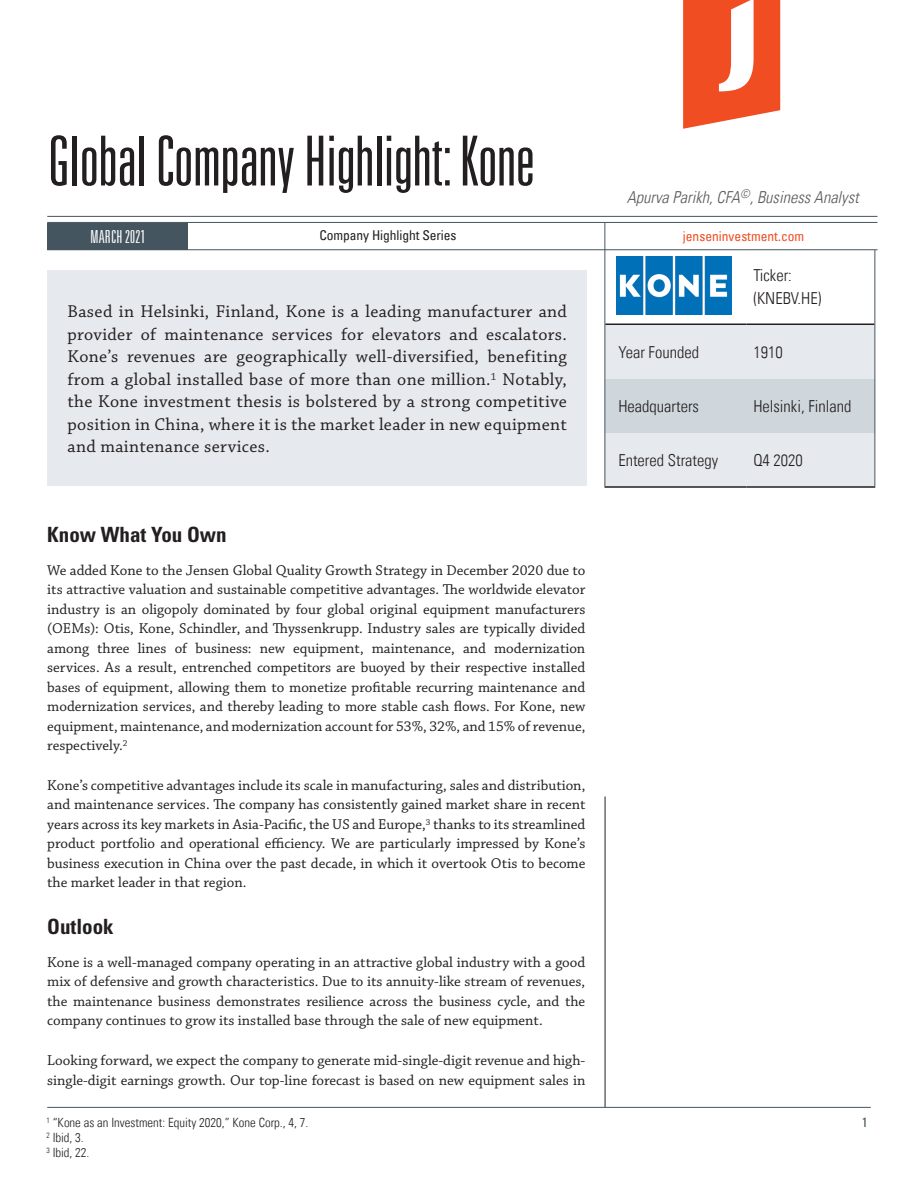
<style>
.page{position:relative;width:918px;height:1188px;background:#fff}
.page>*{position:absolute;margin:0;border:0;box-sizing:border-box;transform-origin:0 0}
.Headline{font:300 ultra-condensed 69px "Univers LT";letter-spacing:-.005em;color:#231f20}
.t1{font:700 condensed 21px "Univers LT Std";color:#231f20}
.t2{font:18px/22.5px "Chaparral Pro";letter-spacing:.02em;color:#231f20;text-align:justify}
.t3{font:300 ultra-condensed 18px "Univers LT";letter-spacing:.01em;color:#fff}
.t4{font:300 condensed 16.5px "Univers LT";color:#231f20}
.t5{font:italic 300 condensed 16.5px "Univers LT";color:#5a5a5d}
.t6{font:15px/19.5px "Chaparral Pro";color:#231f20;text-align:justify}
.t7{font:condensed 13.5px "Univers LT";letter-spacing:-.005em;color:#231f20}
.t8{font:condensed 13.5px "Univers LT";color:#f04d22}
.t9{font:condensed 13.5px "Univers LT";color:#45555f}
.Footnote{font:300 condensed 12.75px "Univers LT";color:#231f20}
</style>
<div class="page">
<div style="left:47px;top:223px;width:141px;height:26px;background:#45555f"></div>
<hr style="left:47px;top:249px;width:831px;height:1px;background:#45555f">
<hr style="left:47px;top:222px;width:831px;height:1px;background:#45555f">
<hr style="left:47px;top:216px;width:831px;height:1px;background:#45555f">
<svg style="left:683px;top:0;width:97px;height:129px"></svg>
<hr style="left:47px;top:1107px;width:824px;height:1px;background:#45555f">
<div style="left:47px;top:270px;width:540px;height:216px;background:#e6e9ed"></div>
<div style="left:605px;top:325px;width:269px;height:161px;background:#e6e9ed"></div>
<div style="left:605px;top:379px;width:269px;height:54px;background:#cfd7dc"></div>
<hr style="left:605px;top:324px;width:142px;height:1px;background:#231f20">
<hr style="left:747px;top:324px;width:127px;height:1px;background:#231f20">
<hr style="left:604px;top:486px;width:143px;height:2px;background:#231f20">
<hr style="left:747px;top:486px;width:128px;height:2px;background:#231f20">
<hr style="left:604px;top:250px;width:1px;height:74px;background:#45555f">
<hr style="left:874px;top:250px;width:1px;height:74px;background:#45555f">
<hr style="left:604px;top:324px;width:1px;height:55px;background:#45555f">
<hr style="left:874px;top:324px;width:1px;height:55px;background:#45555f">
<hr style="left:604px;top:379px;width:1px;height:54px;background:#45555f">
<hr style="left:874px;top:379px;width:1px;height:54px;background:#45555f">
<hr style="left:604px;top:433px;width:1px;height:53px;background:#45555f">
<hr style="left:874px;top:433px;width:1px;height:53px;background:#45555f">
<svg style="left:604px;top:223px;width:1px;height:27px"></svg>
<hr style="left:605px;top:796px;width:1px;height:311px;background:#231f20">
<img style="left:617px;top:256px;width:115px;height:58px">
<p class="Headline" style="left:47px;top:125px;width:489px">Global Company Highlight: Kone</p>
<p class="t5" style="left:627px;top:187px;width:233px">Apurva Parikh, CFA<sup>©</sup>, Business Analyst</p>
<p class="t3" style="left:91px;top:227px;width:56px">MARCH 2021</p>
<p class="t7" style="left:319px;top:226px;width:139px">Company Highlight Series</p>
<p class="t8" style="left:683px;top:228px;width:123px">jenseninvestment.com</p>
<p class="t2" style="left:68px;top:301px;width:501px">Based in Helsinki, Finland, Kone is a leading manufacturer and provider of maintenance services for elevators and escalators.<br>Kone’s revenues are geographically well-diversified, benefiting from a global installed base of more than one million.<sup>1</sup> Notably, the Kone investment thesis is bolstered by a strong competitive position in China, where it is the market leader in new equipment and maintenance services.</p>
<p class="t1" style="left:47px;top:521px;width:181px">Know What You Own</p>
<p class="t6" style="left:47px;top:561px;width:540px">We added Kone to the Jensen Global Quality Growth Strategy in December 2020 due to its attractive valuation and sustainable competitive advantages. The worldwide elevator industry is an oligopoly dominated by four global original equipment manufacturers (OEMs): Otis, Kone, Schindler, and Thyssenkrupp. Industry sales are typically divided among three lines of business: new equipment, maintenance, and modernization services. As a result, entrenched competitors are buoyed by their respective installed bases of equipment, allowing them to monetize profitable recurring maintenance and modernization services, and thereby leading to more stable cash flows. For Kone, new equipment, maintenance, and modernization account for 53%, 32%, and 15% of revenue, respectively.<sup>2</sup></p>
<p class="t6" style="left:47px;top:776px;width:540px">Kone’s competitive advantages include its scale in manufacturing, sales and distribution, and maintenance services. The company has consistently gained market share in recent years across its key markets in Asia-Pacific, the US and Europe,<sup>3</sup> thanks to its streamlined product portfolio and operational efficiency. We are particularly impressed by Kone’s business execution in China over the past decade, in which it overtook Otis to become the market leader in that region.</p>
<p class="t1" style="left:47px;top:914px;width:68px">Outlook</p>
<p class="t6" style="left:47px;top:953px;width:540px">Kone is a well-managed company operating in an attractive global industry with a good mix of defensive and growth characteristics. Due to its annuity-like stream of revenues, the maintenance business demonstrates resilience across the business cycle, and the company continues to grow its installed base through the sale of new equipment.</p>
<p class="t6" style="left:47px;top:1051px;width:540px">Looking forward, we expect the company to generate mid-single-digit revenue and high&shy;single-digit earnings growth. Our top-line forecast is based on new equipment sales in</p>
<p class="Footnote" style="left:46px;top:1115px;width:263px"><sup>1</sup> “Kone as an Investment: Equity 2020,” Kone Corp., 4, 7.</p>
<p class="Footnote" style="left:46px;top:1130px;width:39px"><sup>2</sup> Ibid, 3.</p>
<p class="Footnote" style="left:46px;top:1145px;width:45px"><sup>3</sup> Ibid, 22.</p>
<p class="t4" style="left:753px;top:265px;width:40px">Ticker:</p>
<p class="t4" style="left:753px;top:289px;width:69px">(KNEBV.HE)</p>
<p class="t4" style="left:618px;top:342px;width:82px">Year Founded</p>
<p class="t4" style="left:753px;top:342px;width:31px">1910</p>
<p class="t4" style="left:618px;top:396px;width:82px">Headquarters</p>
<p class="t4" style="left:753px;top:396px;width:100px">Helsinki, Finland</p>
<p class="t4" style="left:618px;top:450px;width:101px">Entered Strategy</p>
<p class="t4" style="left:753px;top:450px;width:51px">Q4 2020</p>
<p class="t9" style="left:862px;top:1114px;width:7px">1</p>
</div>
